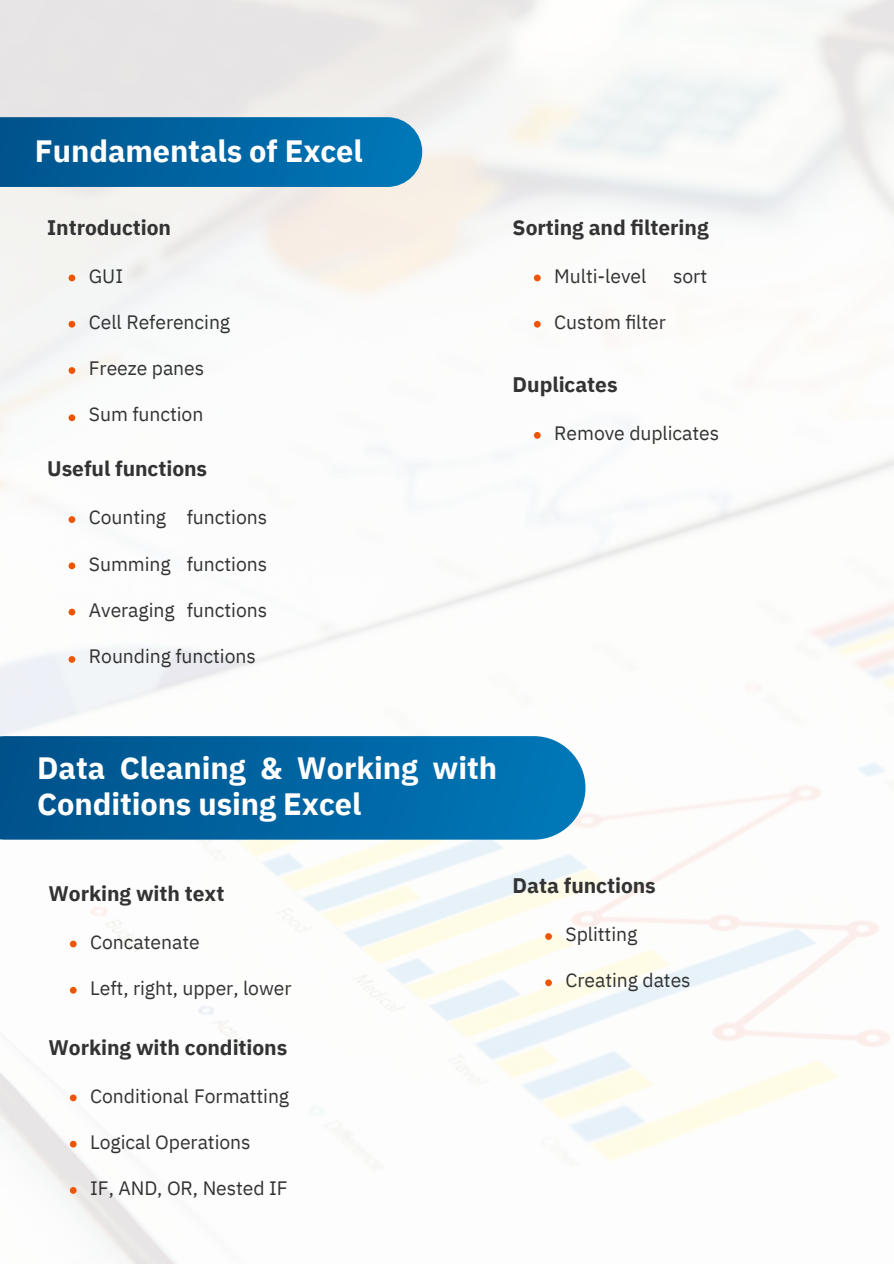
<style>
.page{position:relative;width:894px;height:1264px;background:#fff}
.page>*{position:absolute;margin:0;border:0;box-sizing:border-box;transform-origin:0 0}
.t1{font:700 30.75px/36px "IBM Plex Sans";letter-spacing:-.005em;color:#fff}
.t2{font:700 21px "IBM Plex Sans";letter-spacing:-.005em;color:#333}
.t3{font:19.35px "IBM Plex Sans";letter-spacing:-.005em;color:#333}
</style>
<div class="page">
<img style="left:0;top:0;width:893px;height:1263px">
<svg style="left:0;top:117px;width:422px;height:70px"></svg>
<div style="left:68px;top:274px;width:7px;height:7px;background:#ef5500;border-radius:50%"></div>
<div style="left:68px;top:321px;width:7px;height:6px;background:#ef5500;border-radius:50%"></div>
<div style="left:68px;top:367px;width:7px;height:7px;background:#ef5500;border-radius:50%"></div>
<div style="left:68px;top:414px;width:7px;height:7px;background:#ef5500;border-radius:50%"></div>
<div style="left:68px;top:516px;width:7px;height:7px;background:#ef5500;border-radius:50%"></div>
<div style="left:68px;top:562px;width:7px;height:7px;background:#ef5500;border-radius:50%"></div>
<svg style="left:68px;top:608px;width:7px;height:7px"></svg>
<div style="left:68px;top:656px;width:7px;height:6px;background:#ef5500;border-radius:50%"></div>
<div style="left:70px;top:940px;width:7px;height:7px;background:#ef5500;border-radius:50%"></div>
<div style="left:70px;top:986px;width:7px;height:7px;background:#ef5500;border-radius:50%"></div>
<div style="left:70px;top:1094px;width:7px;height:7px;background:#ef5500;border-radius:50%"></div>
<div style="left:70px;top:1140px;width:7px;height:7px;background:#ef5500;border-radius:50%"></div>
<svg style="left:70px;top:1186px;width:7px;height:7px"></svg>
<svg style="left:0;top:736px;width:585px;height:103px"></svg>
<svg style="left:533px;top:274px;width:7px;height:7px"></svg>
<div style="left:533px;top:321px;width:7px;height:6px;background:#ef5500;border-radius:50%"></div>
<svg style="left:533px;top:432px;width:7px;height:7px"></svg>
<svg style="left:545px;top:933px;width:6px;height:6px"></svg>
<div style="left:545px;top:979px;width:6px;height:7px;background:#ef5500;border-radius:50%"></div>
<p class="t1" style="left:35px;top:132px;width:329px">Fundamentals of Excel</p>
<p class="t2" style="left:47px;top:213px;width:125px">Introduction</p>
<h2 class="t3" style="left:89px;top:263px;width:36px">GUI</h2>
<p class="t3" style="left:89px;top:309px;width:143px">Cell Referencing</p>
<p class="t3" style="left:89px;top:355px;width:117px">Freeze panes</p>
<p class="t3" style="left:89px;top:401px;width:116px">Sum function</p>
<p class="t2" style="left:47px;top:454px;width:161px">Useful functions</p>
<p class="t3" style="left:89px;top:504px;width:180px">Counting functions</p>
<p class="t3" style="left:89px;top:550px;width:180px">Summing functions</p>
<p class="t3" style="left:89px;top:597px;width:180px">Averaging functions</p>
<p class="t3" style="left:89px;top:643px;width:168px">Rounding functions</p>
<p class="t2" style="left:512px;top:213px;width:197px">Sorting and filtering</p>
<h2 class="t3" style="left:554px;top:263px;width:93px">Multi-level</h2>
<h2 class="t3" style="left:673px;top:263px;width:35px">sort</h2>
<h2 class="t3" style="left:554px;top:309px;width:113px">Custom filter</h2>
<p class="t2" style="left:512px;top:370px;width:106px">Duplicates</p>
<p class="t3" style="left:554px;top:420px;width:166px">Remove duplicates</p>
<h1 class="t1" style="left:37px;top:749px;width:461px">Data Cleaning &amp; Working with<br>Conditions using Excel</h1>
<p class="t2" style="left:49px;top:879px;width:177px">Working with text</p>
<p class="t3" style="left:90px;top:929px;width:111px">Concatenate</p>
<p class="t3" style="left:90px;top:975px;width:203px">Left, right, upper, lower</p>
<h2 class="t2" style="left:49px;top:1032px;width:240px">Working with conditions</h2>
<p class="t3" style="left:90px;top:1082px;width:200px">Conditional Formatting</p>
<p class="t3" style="left:90px;top:1128px;width:162px">Logical Operations</p>
<p class="t3" style="left:90px;top:1175px;width:199px">IF, AND, OR, Nested IF</p>
<p class="t2" style="left:512px;top:871px;width:145px">Data functions</p>
<p class="t3" style="left:565px;top:921px;width:73px">Splitting</p>
<p class="t3" style="left:565px;top:967px;width:127px">Creating dates</p>
</div>
